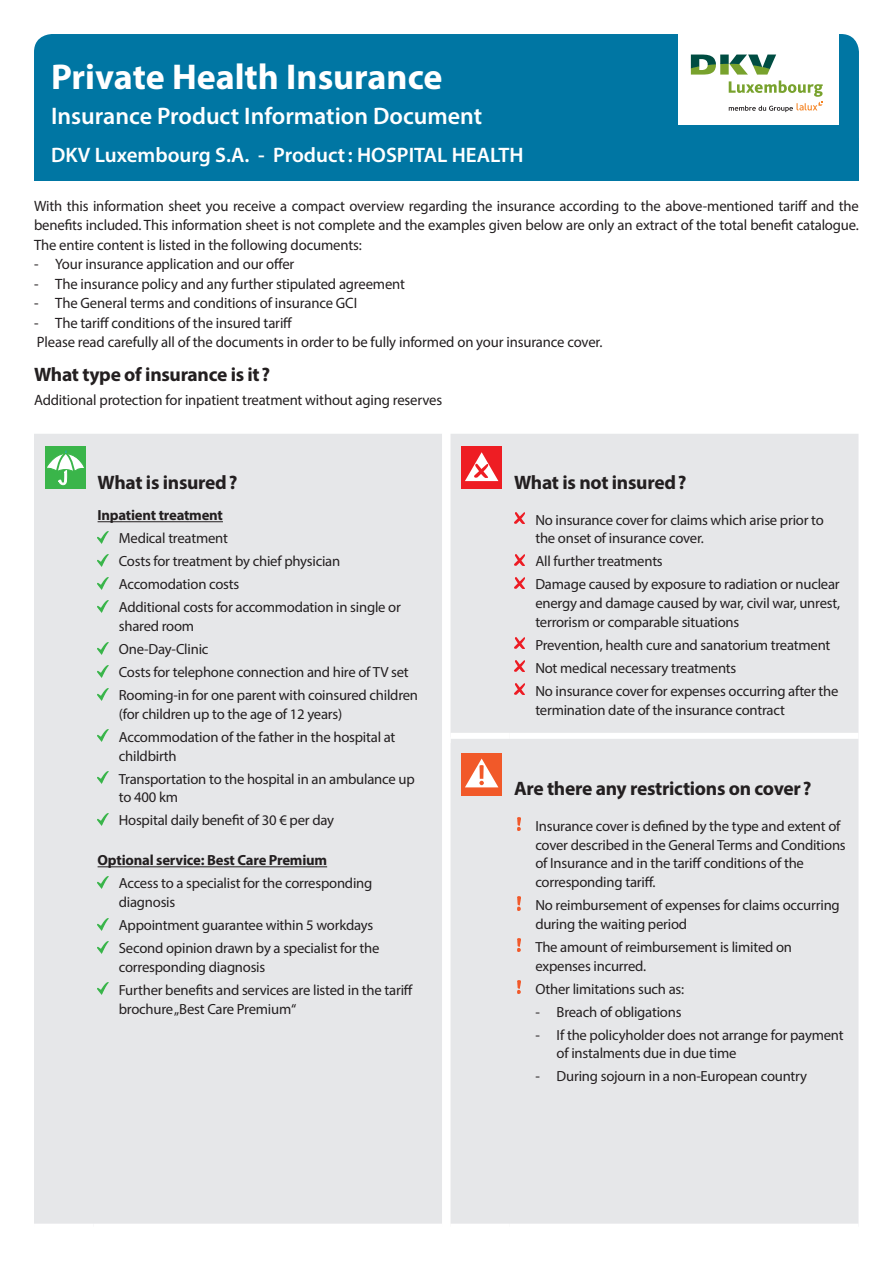
<style>
.page{position:relative;width:893px;height:1263px;background:#fff}
.page>*{position:absolute;margin:0;border:0;box-sizing:border-box;transform-origin:0 0}
.t1{font:700 36px "Myriad Pro";color:#fff}
.t2{font:600 24px "Myriad Pro";color:#fff}
.t3{font:600 21px "Myriad Pro";color:#fff}
.t4{font:700 19.5px "Myriad Pro";letter-spacing:-.015em;color:#231f20}
.t5{font:15px/19.5px "Myriad Pro";letter-spacing:-.01em;color:#231f20;text-align:justify}
.t6{font:14.7px/23px "Myriad Pro";letter-spacing:-.015em;color:#231f20}
.t7{font:700 14.7px "Myriad Pro";letter-spacing:-.015em;color:#231f20}
</style>
<div class="page">
<div style="left:34px;top:434px;width:824px;height:790px;background:#e6e7e9"></div>
<div style="left:450px;top:733px;width:60px;height:6px;background:#fff"></div>
<div style="left:510px;top:733px;width:348px;height:6px;background:#fff"></div>
<div style="left:442px;top:737px;width:8px;height:6px;background:#fff"></div>
<div style="left:45px;top:446px;width:41px;height:43px;background:#3ab54a"></div>
<svg style="left:47px;top:450px;width:37px;height:35px"></svg>
<hr style="left:98px;top:521px;width:125px;height:1px;background:#231f20">
<hr style="left:98px;top:866px;width:229px;height:1px;background:#231f20">
<svg style="left:98px;top:531px;width:10px;height:12px"></svg>
<svg style="left:98px;top:554px;width:10px;height:12px"></svg>
<svg style="left:98px;top:577px;width:10px;height:12px"></svg>
<svg style="left:98px;top:600px;width:10px;height:12px"></svg>
<svg style="left:98px;top:642px;width:10px;height:12px"></svg>
<svg style="left:98px;top:665px;width:10px;height:12px"></svg>
<svg style="left:98px;top:688px;width:10px;height:12px"></svg>
<svg style="left:98px;top:730px;width:10px;height:12px"></svg>
<svg style="left:98px;top:772px;width:10px;height:11px"></svg>
<svg style="left:98px;top:813px;width:10px;height:12px"></svg>
<svg style="left:98px;top:876px;width:10px;height:12px"></svg>
<svg style="left:98px;top:918px;width:10px;height:12px"></svg>
<svg style="left:98px;top:941px;width:10px;height:12px"></svg>
<svg style="left:98px;top:983px;width:10px;height:12px"></svg>
<div style="left:461px;top:446px;width:41px;height:43px;background:#ee1d23"></div>
<svg style="left:465px;top:452px;width:33px;height:29px"></svg>
<svg style="left:514px;top:513px;width:11px;height:10px"></svg>
<svg style="left:514px;top:554px;width:11px;height:11px"></svg>
<svg style="left:514px;top:577px;width:11px;height:11px"></svg>
<svg style="left:514px;top:638px;width:11px;height:11px"></svg>
<svg style="left:514px;top:661px;width:11px;height:11px"></svg>
<svg style="left:514px;top:684px;width:11px;height:11px"></svg>
<div style="left:461px;top:753px;width:41px;height:42px;background:#f15929"></div>
<svg style="left:465px;top:758px;width:33px;height:29px"></svg>
<img style="left:517px;top:817px;width:4px;height:14px">
<svg style="left:517px;top:897px;width:4px;height:13px"></svg>
<img style="left:517px;top:938px;width:4px;height:14px">
<svg style="left:517px;top:980px;width:4px;height:13px"></svg>
<div style="left:34px;top:34px;width:825px;height:147px;background:#0076a3;border-radius:18px"></div>
<div style="left:678px;top:0;width:160px;height:124px;background:#fff"></div>
<svg style="left:691px;top:55px;width:132px;height:57px"></svg>
<h1 class="t1" style="left:51px;top:53px;width:393px">Private Health Insurance</h1>
<h2 class="t2" style="left:51px;top:100px;width:433px">Insurance Product Information Document</h2>
<h3 class="t3" style="left:51px;top:141px;width:474px">DKV Luxembourg S.A. - Product: HOSPITAL HEALTH</h3>
<p class="t5" style="left:34px;top:196px;width:826px">With this information sheet you receive a compact overview regarding the insurance according to the above-mentioned tariff and the benefits included. This information sheet is not complete and the examples given below are only an extract of the total benefit catalogue.<br>The entire content is listed in the following documents:</p>
<p class="t5" style="left:34px;top:254px;width:262px">- Your insurance application and our offer</p>
<p class="t5" style="left:34px;top:274px;width:373px">- The insurance policy and any further stipulated agreement</p>
<p class="t5" style="left:34px;top:293px;width:325px">- The General terms and conditions of insurance GCI</p>
<p class="t5" style="left:34px;top:313px;width:570px">- The tariff conditions of the insured tariff<br>Please read carefully all of the documents in order to be fully informed on your insurance cover.</p>
<h3 class="t4" style="left:34px;top:362px;width:238px">What type of insurance is it?</h3>
<p class="t5" style="left:34px;top:390px;width:410px">Additional protection for inpatient treatment without aging reserves</p>
<h3 class="t4" style="left:98px;top:469px;width:141px">What is insured?</h3>
<p class="t7" style="left:98px;top:506px;width:127px">Inpatient treatment</p>
<p class="t6" style="left:119px;top:527px;width:284px">Medical treatment<br>Costs for treatment by chief physician<br>Accomodation costs<br>Additional costs for accommodation in single or</p>
<p class="t6" style="left:119px;top:614px;width:301px">shared room<br>One-Day-Clinic<br>Costs for telephone connection and hire of TV set<br>Rooming-in for one parent with coinsured children</p>
<p class="t6" style="left:119px;top:702px;width:278px">(for children up to the age of 12 years)<br>Accommodation of the father in the hospital at</p>
<p class="t6" style="left:119px;top:744px;width:297px">childbirth<br>Transportation to the hospital in an ambulance up</p>
<p class="t6" style="left:119px;top:786px;width:217px">to 400 km<br>Hospital daily benefit of 30 € per day</p>
<p class="t7" style="left:98px;top:851px;width:231px">Optional service: Best Care Premium</p>
<p class="t6" style="left:119px;top:874px;width:255px;line-height:18.8px">Access to a specialist for the corresponding diagnosis</p>
<p class="t6" style="left:119px;top:913px;width:262px">Appointment guarantee within 5 workdays<br>Second opinion drawn by a specialist for the</p>
<p class="t6" style="left:119px;top:955px;width:296px">corresponding diagnosis<br>Further benefits and services are listed in the tariff</p>
<p class="t6" style="left:119px;top:997px;width:179px">brochure „Best Care Premium“</p>
<h3 class="t4" style="left:514px;top:469px;width:174px">What is not insured?</h3>
<p class="t6" style="left:535px;top:510px;width:290px;line-height:18.8px">No insurance cover for claims which arise prior to the onset of insurance cover.</p>
<p class="t6" style="left:535px;top:550px;width:306px">All further treatments<br>Damage caused by exposure to radiation or nuclear</p>
<p class="t6" style="left:535px;top:593px;width:306px;line-height:18.8px">energy and damage caused by war, civil war, unrest, terrorism or comparable situations</p>
<p class="t6" style="left:535px;top:633px;width:305px">Prevention, health cure and sanatorium treatment<br>Not medical necessary treatments<br>No insurance cover for expenses occurring after the</p>
<p class="t6" style="left:535px;top:698px;width:251px">termination date of the insurance contract</p>
<h3 class="t4" style="left:514px;top:776px;width:299px">Are there any restrictions on cover?</h3>
<p class="t6" style="left:535px;top:816px;width:312px;line-height:18.8px">Insurance cover is defined by the type and extent of cover described in the General Terms and Conditions of Insurance and in the tariff conditions of the corresponding tariff.</p>
<p class="t6" style="left:535px;top:895px;width:306px;line-height:18.8px">No reimbursement of expenses for claims occurring during the waiting period</p>
<p class="t6" style="left:535px;top:937px;width:258px;line-height:18.8px">The amount of reimbursement is limited on expenses incurred.</p>
<p class="t6" style="left:535px;top:977px;width:150px">Other limitations such as:</p>
<p class="t6" style="left:535px;top:1000px;width:148px">- Breach of obligations</p>
<p class="t6" style="left:557px;top:1025px;width:289px;line-height:18.8px;text-indent:-21px">- If the policyholder does not arrange for payment of instalments due in due time</p>
<p class="t6" style="left:535px;top:1065px;width:273px">- During sojourn in a non-European country</p>
</div>
